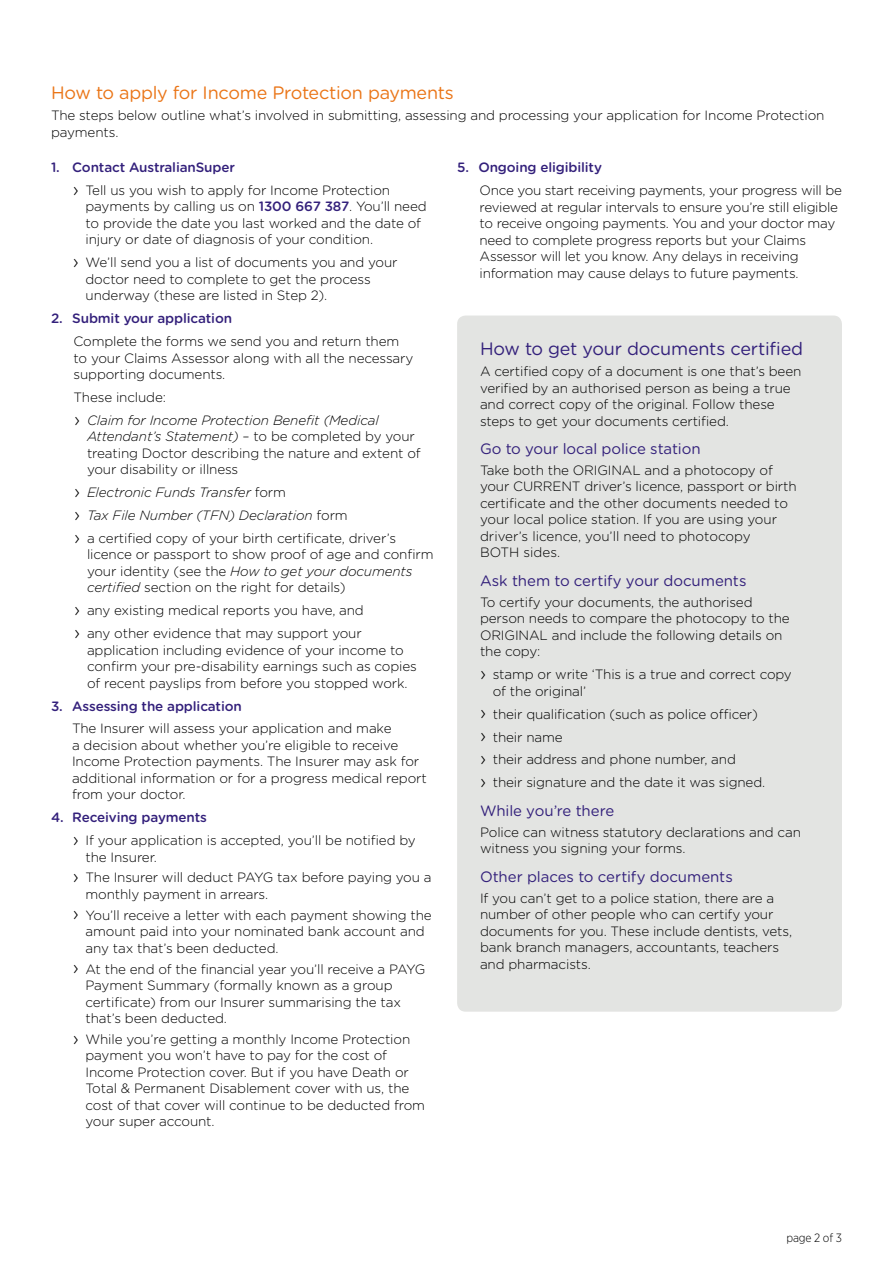
<style>
.page{position:relative;width:893px;height:1263px;background:#fff}
.page>*{position:absolute;margin:0;border:0;box-sizing:border-box;transform-origin:0 0}
.t1{font:18px "Gotham Rounded";letter-spacing:-.015em;color:#ea7517}
.t2{font:18px "Gotham Rounded";letter-spacing:-.01em;color:#33207b}
.t3{font:15px "Gotham Rounded";letter-spacing:-.005em;color:#33207b}
.t4{font:300 13.5px/16.5px "Gotham Rounded";letter-spacing:-.01em;color:#000}
.t5{font:500 13.5px "Gotham Rounded";letter-spacing:-.01em;color:#33207b}
.t6{font:italic 300 13.5px/23px "Gotham Rounded";letter-spacing:-.01em;color:#000}
.t7{font:300 12px "Gotham Narrow";letter-spacing:-.01em;color:#000}
.s1{font-weight:500;color:#33207b}
.s2{font-size:19.5px}
.s3{font-style:normal}
.s4{font-style:normal;font-size:19.5px}
.s5{font-style:italic}
</style>
<div class="page">
<div style="left:457px;top:315px;width:385px;height:697px;background:#e3e4e2;border-radius:9px"></div>
<h1 class="t1" style="left:51px;top:81px;width:404px">How to apply for Income Protection payments</h1>
<p class="t4" style="left:51px;top:107px;width:775px">The steps below outline what’s involved in submitting, assessing and processing your application for Income Protection payments.</p>
<p class="t5" style="left:457px;top:158px;width:146px">5. Ongoing eligibility</p>
<p class="t4" style="left:480px;top:182px;width:364px">Once you start receiving payments, your progress will be reviewed at regular intervals to ensure you’re still eligible to receive ongoing payments. You and your doctor may need to complete progress reports but your Claims Assessor will let you know. Any delays in receiving information may cause delays to future payments.</p>
<p class="t4" style="left:73px;top:155px;width:319px;line-height:23px;text-indent:-22px"><span class="s1">1. Contact AustralianSuper<br></span><span class="s2">›</span> Tell us you wish to apply for Income Protection</p>
<p class="t4" style="left:86px;top:198px;width:343px">payments by calling us on <span class="s1">1300 667 387</span>. You’ll need to provide the date you last worked and the date of injury or date of diagnosis of your condition.</p>
<p class="t4" style="left:86px;top:254px;width:314px;text-indent:-13px"><span class="s2">›</span> We’ll send you a list of documents you and your doctor need to complete to get the process underway (these are listed in Step 2).</p>
<p class="t5" style="left:51px;top:309px;width:183px">2. Submit your application</p>
<p class="t4" style="left:74px;top:332px;width:341px">Complete the forms we send you and return them to your Claims Assessor along with all the necessary supporting documents.</p>
<p class="t6" style="left:74px;top:385px;width:307px"><span class="s3">These include:<br></span><span class="s4">›</span> Claim for Income Protection Benefit (Medical</p>
<p class="t4" style="left:87px;top:428px;width:335px"><span class="s5">Attendant’s Statement)</span> – to be completed by your treating Doctor describing the nature and extent of your disability or illness</p>
<p class="t4" style="left:74px;top:480px;width:323px;line-height:23px"><span class="s2">›</span> <span class="s5">Electronic Funds Transfer</span> form<br><span class="s2">›</span> <span class="s5">Tax File Number (TFN) Declaration</span> form<br><span class="s2">›</span> a certified copy of your birth certificate, driver’s</p>
<p class="t4" style="left:87px;top:546px;width:348px">licence or passport to show proof of age and confirm your identity (see the <span class="s5">How to get your documents certified</span> section on the right for details)</p>
<p class="t4" style="left:74px;top:598px;width:291px;line-height:23px"><span class="s2">›</span> any existing medical reports you have, and <span class="s2">›</span> any other evidence that may support your</p>
<p class="t4" style="left:87px;top:641px;width:331px">application including evidence of your income to confirm your pre-disability earnings such as copies of recent payslips from before you stopped work.</p>
<p class="t5" style="left:51px;top:696px;width:192px">3. Assessing the application</p>
<p class="t4" style="left:72px;top:720px;width:356px">The Insurer will assess your application and make<br>a decision about whether you’re eligible to receive Income Protection payments. The Insurer may ask for additional information or for a progress medical report from your doctor.</p>
<p class="t4" style="left:73px;top:805px;width:344px;line-height:23px;text-indent:-22px"><span class="s1">4. Receiving payments<br></span><span class="s2">›</span> If your application is accepted, you’ll be notified by</p>
<p class="t4" style="left:73px;top:846px;width:360px;line-height:20.7px;text-indent:13px">the Insurer.<br><span class="s2">›</span> The Insurer will deduct PAYG tax before paying you a</p>
<p class="t4" style="left:73px;top:883px;width:360px;line-height:20.7px;text-indent:13px">monthly payment in arrears.<br><span class="s2">›</span> You’ll receive a letter with each payment showing the</p>
<p class="t4" style="left:86px;top:922px;width:341px">amount paid into your nominated bank account and any tax that’s been deducted.</p>
<p class="t4" style="left:86px;top:960px;width:341px;text-indent:-13px"><span class="s2">›</span> At the end of the financial year you’ll receive a PAYG Payment Summary (formally known as a group certificate) from our Insurer summarising the tax that’s been deducted.</p>
<p class="t4" style="left:86px;top:1030px;width:341px;text-indent:-13px"><span class="s2">›</span> While you’re getting a monthly Income Protection payment you won’t have to pay for the cost of Income Protection cover. But if you have Death or Total &amp; Permanent Disablement cover with us, the cost of that cover will continue to be deducted from your super account.</p>
<h1 class="t2" style="left:480px;top:337px;width:325px">How to get your documents certified</h1>
<p class="t4" style="left:480px;top:362px;width:323px">A certified copy of a document is one that’s been verified by an authorised person as being a true and correct copy of the original. Follow these steps to get your documents certified.</p>
<p class="t3" style="left:480px;top:439px;width:222px">Go to your local police station</p>
<p class="t4" style="left:480px;top:461px;width:318px">Take both the ORIGINAL and a photocopy of your CURRENT driver’s licence, passport or birth certificate and the other documents needed to your local police station. If you are using your driver’s licence, you’ll need to photocopy<br>BOTH sides.</p>
<p class="t3" style="left:480px;top:570px;width:268px">Ask them to certify your documents</p>
<p class="t4" style="left:480px;top:593px;width:311px">To certify your documents, the authorised person needs to compare the photocopy to the ORIGINAL and include the following details on the copy:</p>
<p class="t4" style="left:493px;top:666px;width:301px;text-indent:-13px"><span class="s2">›</span> stamp or write ‘This is a true and correct copy of the original’</p>
<p class="t4" style="left:480px;top:702px;width:287px;line-height:23px"><span class="s2">›</span> their qualification (such as police officer) <span class="s2">›</span> their name<br><span class="s2">›</span> their address and phone number, and<br><span class="s2">›</span> their signature and the date it was signed.</p>
<p class="t3" style="left:480px;top:800px;width:136px">While you’re there</p>
<p class="t4" style="left:480px;top:823px;width:323px">Police can witness statutory declarations and can witness you signing your forms.</p>
<p class="t3" style="left:480px;top:866px;width:254px">Other places to certify documents</p>
<p class="t4" style="left:480px;top:889px;width:314px">If you can’t get to a police station, there are a number of other people who can certify your documents for you. These include dentists, vets, bank branch managers, accountants, teachers and pharmacists.</p>
<p class="t7" style="left:786px;top:1230px;width:57px">page 2 of 3</p>
</div>
